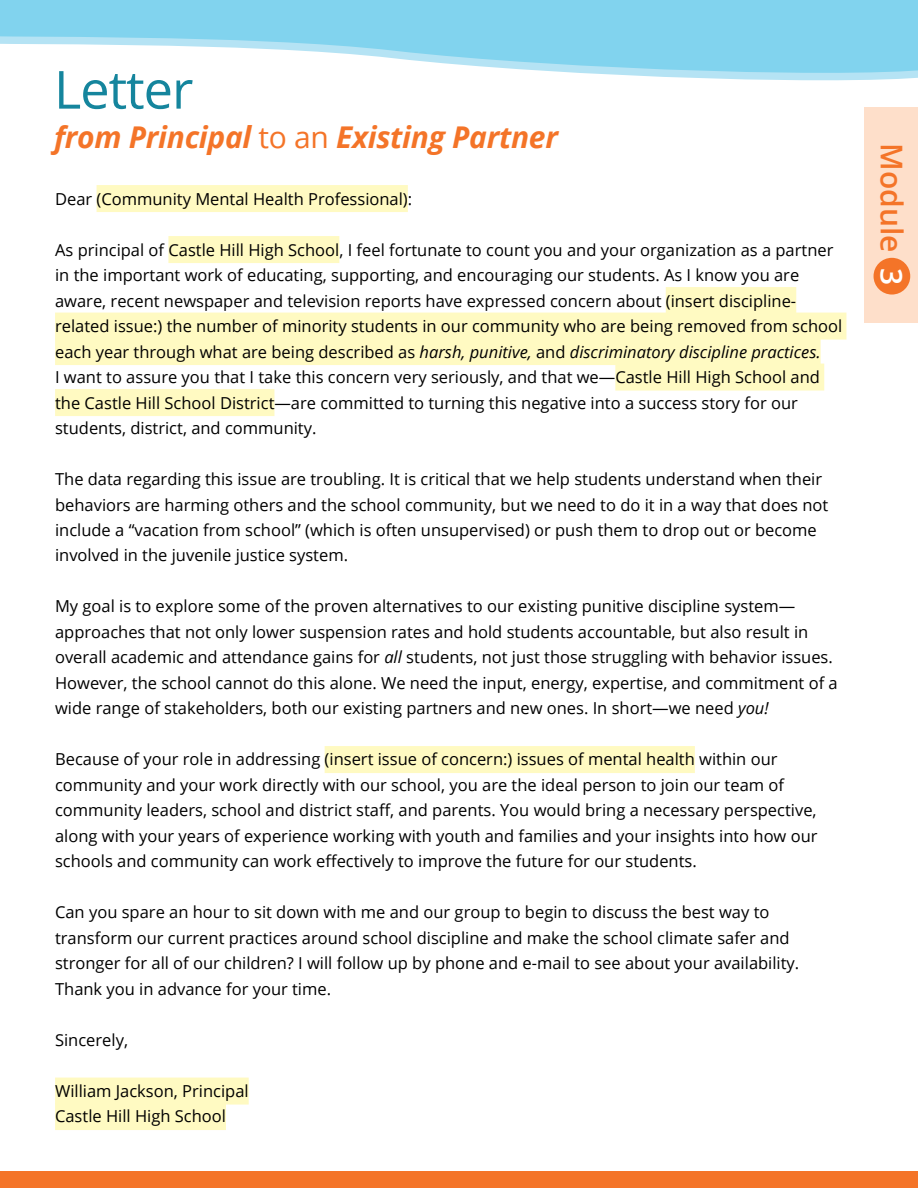
<style>
.page{position:relative;width:918px;height:1188px;background:#fff}
.page>*{position:absolute;margin:0;border:0;box-sizing:border-box;transform-origin:0 0}
.t1{font:52.5px "Open Sans";letter-spacing:-.02em;color:#15859d}
.t2{font:italic 700 30px "Open Sans";letter-spacing:-.01em;color:#f47428}
.t3{font:600 30px "Open Sans";color:#f47428}
.t4{font:16.5px/25.5px "Open Sans";color:#000}
.s1{font-weight:400;font-style:normal}
.s2{font-style:italic}
.s3{color:#fff}
</style>
<div class="page">
<div style="left:0;top:1171px;width:918px;height:17px;background:#f47428"></div>
<svg style="left:0;top:0;width:918px;height:80px;fill:#81d3ee"></svg>
<div style="left:97px;top:185px;width:311px;height:27px;background:#fffac2"></div>
<div style="left:168px;top:236px;width:171px;height:27px;background:#fffac2"></div>
<div style="left:666px;top:287px;width:130px;height:27px;background:#fffac2"></div>
<div style="left:55px;top:313px;width:791px;height:27px;background:#fffac2"></div>
<div style="left:55px;top:338px;width:766px;height:27px;background:#fffac2"></div>
<div style="left:615px;top:364px;width:209px;height:27px;background:#fffac2"></div>
<div style="left:55px;top:389px;width:219px;height:27px;background:#fffac2"></div>
<div style="left:325px;top:746px;width:370px;height:27px;background:#fffac2"></div>
<div style="left:55px;top:1078px;width:194px;height:27px;background:#fffac2"></div>
<div style="left:55px;top:1103px;width:171px;height:27px;background:#fffac2"></div>
<div style="left:864px;top:108px;width:54px;height:215px;background:#fedfca"></div>
<div style="left:874px;top:258px;width:36px;height:37px;background:#f47428;border-radius:50%"></div>
<h1 class="t1" style="left:54px;top:54px;width:141px">Letter</h1>
<h2 class="t2" style="left:54px;top:116px;width:505px">from Principal <span class="s1">to an</span> Existing Partner</h2>
<p class="t4" style="left:55px;top:185px;width:359px">Dear (Community Mental Health Professional):</p>
<p class="t4" style="left:55px;top:236px;width:789px">As principal of Castle Hill High School, I feel fortunate to count you and your organization as a partner in the important work of educating, supporting, and encouraging our students. As I know you are aware, recent newspaper and television reports have expressed concern about (insert discipline&shy;related issue:) the number of minority students in our community who are being removed from school each year through what are being described as <span class="s2">harsh, punitive,</span> and <span class="s2">discriminatory discipline practices.<br></span>I want to assure you that I take this concern very seriously, and that we—Castle Hill High School and the Castle Hill School District—are committed to turning this negative into a success story for our students, district, and community.</p>
<p class="t4" style="left:55px;top:466px;width:775px">The data regarding this issue are troubling. It is critical that we help students understand when their behaviors are harming others and the school community, but we need to do it in a way that does not include a “vacation from school” (which is often unsupervised) or push them to drop out or become involved in the juvenile justice system.</p>
<p class="t4" style="left:55px;top:593px;width:784px">My goal is to explore some of the proven alternatives to our existing punitive discipline system— approaches that not only lower suspension rates and hold students accountable, but also result in overall academic and attendance gains for <span class="s2">all</span> students, not just those struggling with behavior issues.<br>However, the school cannot do this alone. We need the input, energy, expertise, and commitment of a wide range of stakeholders, both our existing partners and new ones. In short—we need <span class="s2">you!</span></p>
<p class="t4" style="left:55px;top:746px;width:764px">Because of your role in addressing (insert issue of concern:) issues of mental health within our community and your work directly with our school, you are the ideal person to join our team of community leaders, school and district staff, and parents. You would bring a necessary perspective, along with your years of experience working with youth and families and your insights into how our schools and community can work effectively to improve the future for our students.</p>
<p class="t4" style="left:55px;top:899px;width:746px">Can you spare an hour to sit down with me and our group to begin to discuss the best way to transform our current practices around school discipline and make the school climate safer and stronger for all of our children? I will follow up by phone and e-mail to see about your availability.<br>Thank you in advance for your time.</p>
<p class="t4" style="left:55px;top:1027px;width:74px">Sincerely,</p>
<p class="t4" style="left:55px;top:1078px;width:195px">William Jackson, Principal<br>Castle Hill High School</p>
<h2 class="t3" style="left:912px;top:143px;width:144px;rotate:90deg">Module <span class="s3">3</span></h2>
</div>
